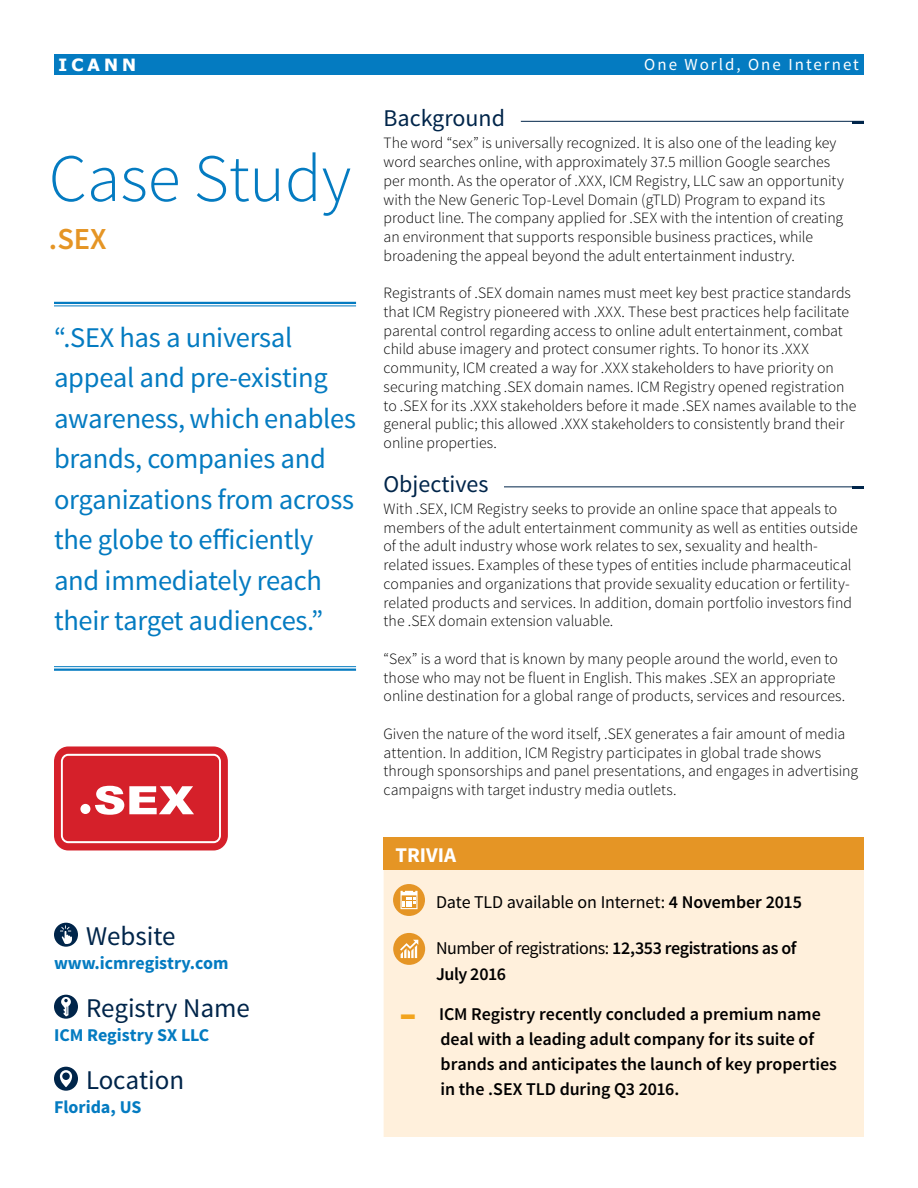
<style>
.page{position:relative;width:918px;height:1188px;background:#fff}
.page>*{position:absolute;margin:0;border:0;box-sizing:border-box;transform-origin:0 0}
.t1{font:300 67.65px "Source Sans Pro";color:#047bc1}
.t2{font:600 30.6px "Source Sans Pro";color:#e59525}
.t3{font:28.5px/40.5px "Source Sans Pro";letter-spacing:-.01em;color:#047bc1}
.t4{font:27px "Source Sans Pro";color:#00254a}
.t5{font:24px "Source Sans Pro";color:#00254a}
.t6{font:700 21px "Source Sans Pro";color:#fff}
.t7{font:600 18px/24.8px "Source Sans Pro";letter-spacing:-.005em;color:#000}
.t8{font:600 18px/25.5px "Source Sans Pro";letter-spacing:-.025em;color:#000}
.t9{font:700 18px "Source Sans Pro";color:#047bc1}
.t10{font:18px "Source Sans Pro";letter-spacing:-.01em;color:#000}
.t11{font:16.8px "Source Sans Pro";letter-spacing:.12em;color:#fff}
.t12{font:700 16.8px "Tahoma";letter-spacing:.23em;color:#fff;scale:1.07 1}
.t13{font:300 15.75px/18.8px "Source Sans Pro";color:#000}
.s1{font-weight:600}
.s2{font-weight:400}
.s3{color:#f2a41e}
</style>
<div class="page">
<div style="left:54px;top:54px;width:810px;height:20px;background:#047bc1"></div>
<svg style="left:54px;top:746px;width:174px;height:104px;background:#db444d"></svg>
<div style="left:54px;top:1067px;width:24px;height:24px;background:#00254a;border-radius:50%"></div>
<svg style="left:60px;top:1070px;width:12px;height:17px"></svg>
<div style="left:54px;top:995px;width:24px;height:24px;background:#00254a;border-radius:50%"></div>
<svg style="left:61px;top:997px;width:10px;height:19px"></svg>
<div style="left:54px;top:923px;width:24px;height:24px;background:#00254a;border-radius:50%"></div>
<svg style="left:60px;top:925px;width:12px;height:19px"></svg>
<hr style="left:521px;top:121px;width:343px;height:1px;background:#00254a">
<svg style="left:853px;top:122px;width:11px;height:2px"></svg>
<hr style="left:504px;top:486px;width:360px;height:1px;background:#00254a">
<svg style="left:853px;top:487px;width:11px;height:2px"></svg>
<div style="left:384px;top:870px;width:480px;height:267px;background:#fff0dc"></div>
<div style="left:384px;top:838px;width:480px;height:32px;background:#e59525"></div>
<svg style="left:393px;top:884px;width:32px;height:32px"></svg>
<svg style="left:401px;top:891px;width:17px;height:18px"></svg>
<div style="left:393px;top:933px;width:32px;height:32px;background:#e59525;border-radius:50%"></div>
<svg style="left:400px;top:940px;width:18px;height:18px"></svg>
<hr style="left:54px;top:302px;width:302px;height:2px;background:#047bc1">
<hr style="left:54px;top:306px;width:302px;height:1px;background:#047bc1">
<hr style="left:54px;top:666px;width:302px;height:1px;background:#047bc1">
<hr style="left:54px;top:669px;width:302px;height:2px;background:#047bc1">
<p class="t12" style="left:58px;top:53px;width:74px">ICANN</p>
<p class="t11" style="left:644px;top:54px;width:216px">One World, One Internet</p>
<h1 class="t1" style="left:49px;top:137px;width:304px">Case Study</h1>
<h2 class="t2" style="left:49px;top:220px;width:59px">.SEX</h2>
<h3 class="t3" style="left:54px;top:318px;width:304px">“.SEX has a universal appeal and pre-existing awareness, which enables brands, companies and organizations from across the globe to efficiently and immediately reach their target audiences.”</h3>
<h3 class="t4" style="left:86px;top:919px;width:91px">Website</h3>
<p class="t9" style="left:54px;top:951px;width:176px">www.icmregistry.com</p>
<h3 class="t4" style="left:86px;top:991px;width:165px">Registry Name</h3>
<p class="t9" style="left:54px;top:1023px;width:157px">ICM Registry SX LLC</p>
<h3 class="t4" style="left:86px;top:1063px;width:100px">Location</h3>
<p class="t9" style="left:54px;top:1095px;width:89px">Florida, US</p>
<h3 class="t5" style="left:383px;top:103px;width:123px">Background</h3>
<p class="t13" style="left:384px;top:134px;width:462px">The word “sex” is universally recognized. It is also one of the leading key word searches online, with approximately 37.5 million Google searches per month. As the operator of .XXX, ICM Registry, LLC saw an opportunity with the New Generic Top-Level Domain (gTLD) Program to expand its product line. The company applied for .SEX with the intention of creating an environment that supports responsible business practices, while broadening the appeal beyond the adult entertainment industry.</p>
<p class="t13" style="left:384px;top:284px;width:474px">Registrants of .SEX domain names must meet key best practice standards that ICM Registry pioneered with .XXX. These best practices help facilitate parental control regarding access to online adult entertainment, combat child abuse imagery and protect consumer rights. To honor its .XXX community, ICM created a way for .XXX stakeholders to have priority on securing matching .SEX domain names. ICM Registry opened registration to .SEX for its .XXX stakeholders before it made .SEX names available to the general public; this allowed .XXX stakeholders to consistently brand their online properties.</p>
<h3 class="t5" style="left:383px;top:469px;width:107px">Objectives</h3>
<p class="t13" style="left:384px;top:499px;width:476px">With .SEX, ICM Registry seeks to provide an online space that appeals to members of the adult entertainment community as well as entities outside of the adult industry whose work relates to sex, sexuality and health&shy;related issues. Examples of these types of entities include pharmaceutical companies and organizations that provide sexuality education or fertility&shy;related products and services. In addition, domain portfolio investors find the .SEX domain extension valuable.</p>
<p class="t13" style="left:384px;top:649px;width:463px">“Sex” is a word that is known by many people around the world, even to those who may not be fluent in English. This makes .SEX an appropriate online destination for a global range of products, services and resources.</p>
<p class="t13" style="left:384px;top:724px;width:476px">Given the nature of the word itself, .SEX generates a fair amount of media attention. In addition, ICM Registry participates in global trade shows through sponsorships and panel presentations, and engages in advertising campaigns with target industry media outlets.</p>
<h3 class="t6" style="left:395px;top:841px;width:62px">TRIVIA</h3>
<p class="t10" style="left:436px;top:891px;width:367px">Date TLD available on Internet: <span class="s1">4 November 2015</span></p>
<p class="t8" style="left:436px;top:936px;width:362px"><span class="s2">Number of registrations:</span> 12,353 registrations as of<br>July 2016</p>
<p class="t7" style="left:441px;top:1003px;width:398px;text-indent:-40px"><span class="s3">■</span> ICM Registry recently concluded a premium name deal with a leading adult company for its suite of brands and anticipates the launch of key properties in the .SEX TLD during Q3 2016.</p>
</div>
